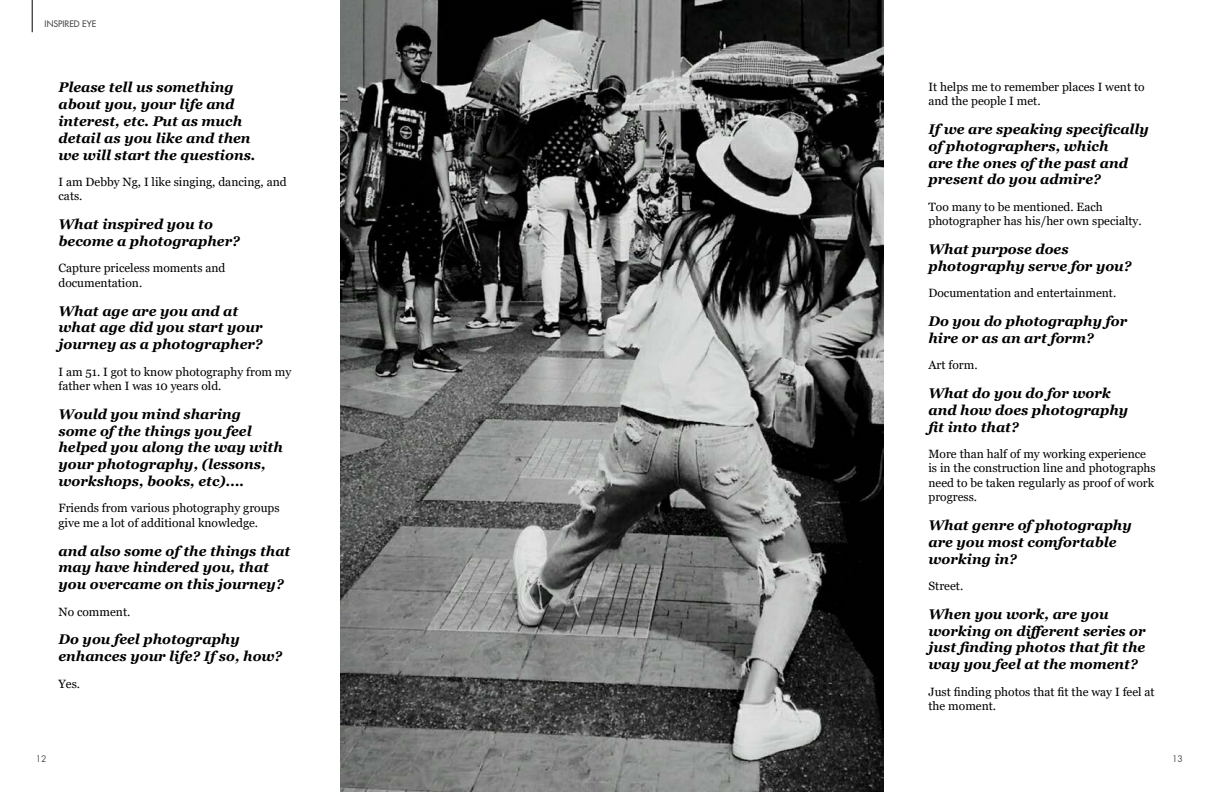
<style>
.page{position:relative;width:1224px;height:792px;background:#fff}
.page>*{position:absolute;margin:0;border:0;box-sizing:border-box;transform-origin:0 0}
.t1{font:italic 700 14px/16.8px "Georgia";color:#000}
.t2{font:12px/14.4px "Georgia";color:#000}
.t3{font:500 8.7px "Futura Std";color:#48484a}
.t4{font:8.7px "Futura Std";color:#48484a}
</style>
<div class="page">
<img style="left:341px;top:0;width:542px;height:792px">
<hr style="left:32px;top:0;width:1px;height:32px;background:#000">
<p class="t3" style="left:45px;top:19px;width:53px">INSPIRED EYE</p>
<p class="t1" style="left:59px;top:79px;width:199px">Please tell us something about you, your life and interest, etc. Put as much detail as you like and then we will start the questions.</p>
<p class="t2" style="left:59px;top:175px;width:230px">I am Debby Ng, I like singing, dancing, and cats.</p>
<p class="t1" style="left:59px;top:216px;width:183px">What inspired you to become a photographer?</p>
<p class="t2" style="left:59px;top:261px;width:169px">Capture priceless moments and documentation.</p>
<p class="t1" style="left:59px;top:302px;width:206px">What age are you and at what age did you start your journey as a photographer?</p>
<p class="t2" style="left:59px;top:364px;width:234px">I am 51. I got to know photography from my father when I was 10 years old.</p>
<p class="t1" style="left:59px;top:406px;width:226px">Would you mind sharing<br>some of the things you feel helped you along the way with your photography, (lessons, workshops, books, etc)....</p>
<p class="t2" style="left:59px;top:501px;width:223px">Friends from various photography groups give me a lot of additional knowledge.</p>
<p class="t1" style="left:59px;top:542px;width:233px">and also some of the things that may have hindered you, that you overcame on this journey?</p>
<p class="t2" style="left:59px;top:604px;width:73px">No comment.</p>
<p class="t1" style="left:59px;top:631px;width:225px">Do you feel photography enhances your life? If so, how?</p>
<p class="t2" style="left:59px;top:676px;width:23px">Yes.</p>
<p class="t2" style="left:928px;top:80px;width:218px">It helps me to remember places I went to and the people I met.</p>
<p class="t1" style="left:928px;top:121px;width:222px">If we are speaking specifically of photographers, which<br>are the ones of the past and present do you admire?</p>
<p class="t2" style="left:928px;top:200px;width:215px">Too many to be mentioned. Each photographer has his/her own specialty.</p>
<p class="t1" style="left:928px;top:241px;width:205px">What purpose does photography serve for you?</p>
<p class="t2" style="left:928px;top:286px;width:189px">Documentation and entertainment.</p>
<p class="t1" style="left:928px;top:313px;width:200px">Do you do photography for hire or as an art form?</p>
<p class="t2" style="left:928px;top:358px;width:51px">Art form.</p>
<p class="t1" style="left:928px;top:385px;width:201px">What do you do for work and how does photography fit into that?</p>
<p class="t2" style="left:928px;top:447px;width:229px">More than half of my working experience is in the construction line and photographs need to be taken regularly as proof of work progress.</p>
<p class="t1" style="left:928px;top:517px;width:205px">What genre of photography are you most comfortable working in?</p>
<p class="t2" style="left:928px;top:579px;width:36px">Street.</p>
<p class="t1" style="left:928px;top:606px;width:219px">When you work, are you working on different series or just finding photos that fit the way you feel at the moment?</p>
<p class="t2" style="left:928px;top:685px;width:228px">Just finding photos that fit the way I feel at the moment.</p>
<p class="t4" style="left:36px;top:754px;width:12px">12</p>
<p class="t4" style="left:1172px;top:754px;width:12px">13</p>
</div>
